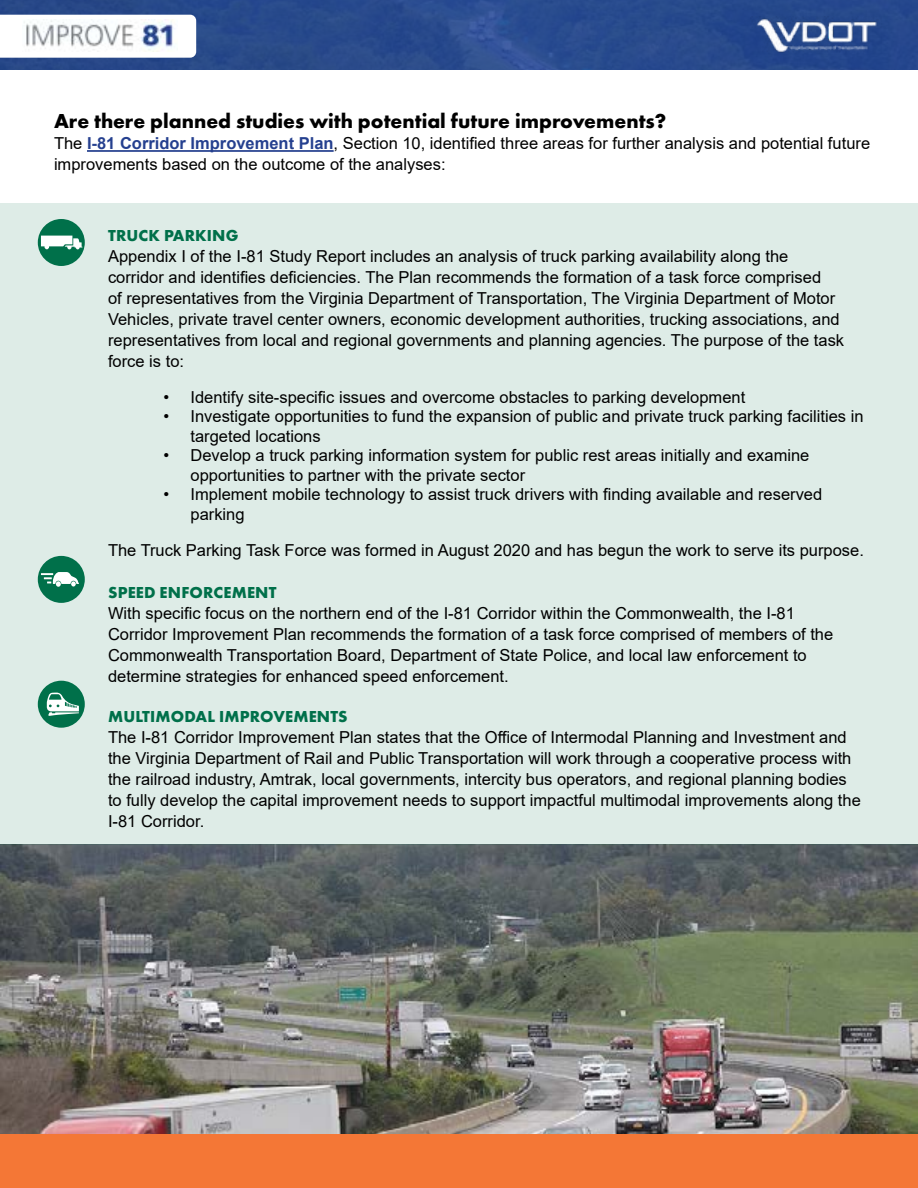
<style>
.page{position:relative;width:918px;height:1188px;background:#fff}
.page>*{position:absolute;margin:0;border:0;box-sizing:border-box;transform-origin:0 0}
.t1{font:700 21px "Futura PT";color:#000}
.t2{font:16.5px/21px "Arial";color:#000}
.t3{font:700 16.5px "Futura PT";letter-spacing:.01em;color:#00704a}
.s1{font-weight:700;color:#25408f}
</style>
<div class="page">
<img style="left:0;top:844px;width:918px;height:290px">
<div style="left:0;top:1134px;width:917px;height:54px;background:#f47736"></div>
<div style="left:0;top:203px;width:918px;height:641px;background:#deece7"></div>
<hr style="left:87px;top:150px;width:247px;height:2px;background:#25408f">
<div style="left:38px;top:219px;width:47px;height:47px;background:#00704a;border-radius:50%"></div>
<div style="left:38px;top:681px;width:47px;height:47px;background:#00704a;border-radius:50%"></div>
<svg style="left:47px;top:693px;width:32px;height:23px"></svg>
<div style="left:38px;top:556px;width:47px;height:47px;background:#00704a;border-radius:50%"></div>
<svg style="left:41px;top:572px;width:38px;height:15px"></svg>
<svg style="left:41px;top:236px;width:41px;height:13px"></svg>
<div style="left:0;top:0;width:918px;height:70px;background:#284a8c"></div>
<div style="left:0;top:15px;width:196px;height:43px;background:#fff"></div>
<img style="left:22px;top:19px;width:155px;height:33px">
<img style="left:754px;top:16px;width:123px;height:38px">
<p class="t1" style="left:54px;top:108px;width:614px">Are there planned studies with potential future improvements?</p>
<p class="t2" style="left:54px;top:133px;width:818px">The <span class="s1">I-81 Corridor Improvement Plan</span>, Section 10, identified three areas for further analysis and potential future improvements based on the outcome of the analyses:</p>
<p class="t3" style="left:108px;top:225px;width:132px">TRUCK PARKING</p>
<p class="t2" style="left:108px;top:245px;width:738px">Appendix I of the I-81 Study Report includes an analysis of truck parking availability along the corridor and identifies deficiencies. The Plan recommends the formation of a task force comprised<br>of representatives from the Virginia Department of Transportation, The Virginia Department of Motor Vehicles, private travel center owners, economic development authorities, trucking associations, and representatives from local and regional governments and planning agencies. The purpose of the task force is to:</p>
<p class="t2" style="left:164px;top:386px;width:583px">• Identify site-specific issues and overcome obstacles to parking development</p>
<p class="t2" style="left:190px;top:407px;width:675px;line-height:19.5px;text-indent:-27px">• Investigate opportunities to fund the expansion of public and private truck parking facilities in targeted locations</p>
<p class="t2" style="left:190px;top:446px;width:620px;line-height:19.5px;text-indent:-27px">• Develop a truck parking information system for public rest areas initially and examine opportunities to partner with the private sector</p>
<p class="t2" style="left:190px;top:485px;width:633px;line-height:19.5px;text-indent:-27px">• Implement mobile technology to assist truck drivers with finding available and reserved parking</p>
<p class="t2" style="left:108px;top:539px;width:757px">The Truck Parking Task Force was formed in August 2020 and has begun the work to serve its purpose.</p>
<p class="t3" style="left:108px;top:582px;width:170px">SPEED ENFORCEMENT</p>
<p class="t2" style="left:108px;top:602px;width:727px">With specific focus on the northern end of the I-81 Corridor within the Commonwealth, the I-81<br>Corridor Improvement Plan recommends the formation of a task force comprised of members of the Commonwealth Transportation Board, Department of State Police, and local law enforcement to determine strategies for enhanced speed enforcement.</p>
<p class="t3" style="left:108px;top:706px;width:241px">MULTIMODAL IMPROVEMENTS</p>
<p class="t2" style="left:108px;top:727px;width:754px">The I-81 Corridor Improvement Plan states that the Office of Intermodal Planning and Investment and the Virginia Department of Rail and Public Transportation will work through a cooperative process with the railroad industry, Amtrak, local governments, intercity bus operators, and regional planning bodies to fully develop the capital improvement needs to support impactful multimodal improvements along the I-81 Corridor.</p>
</div>
